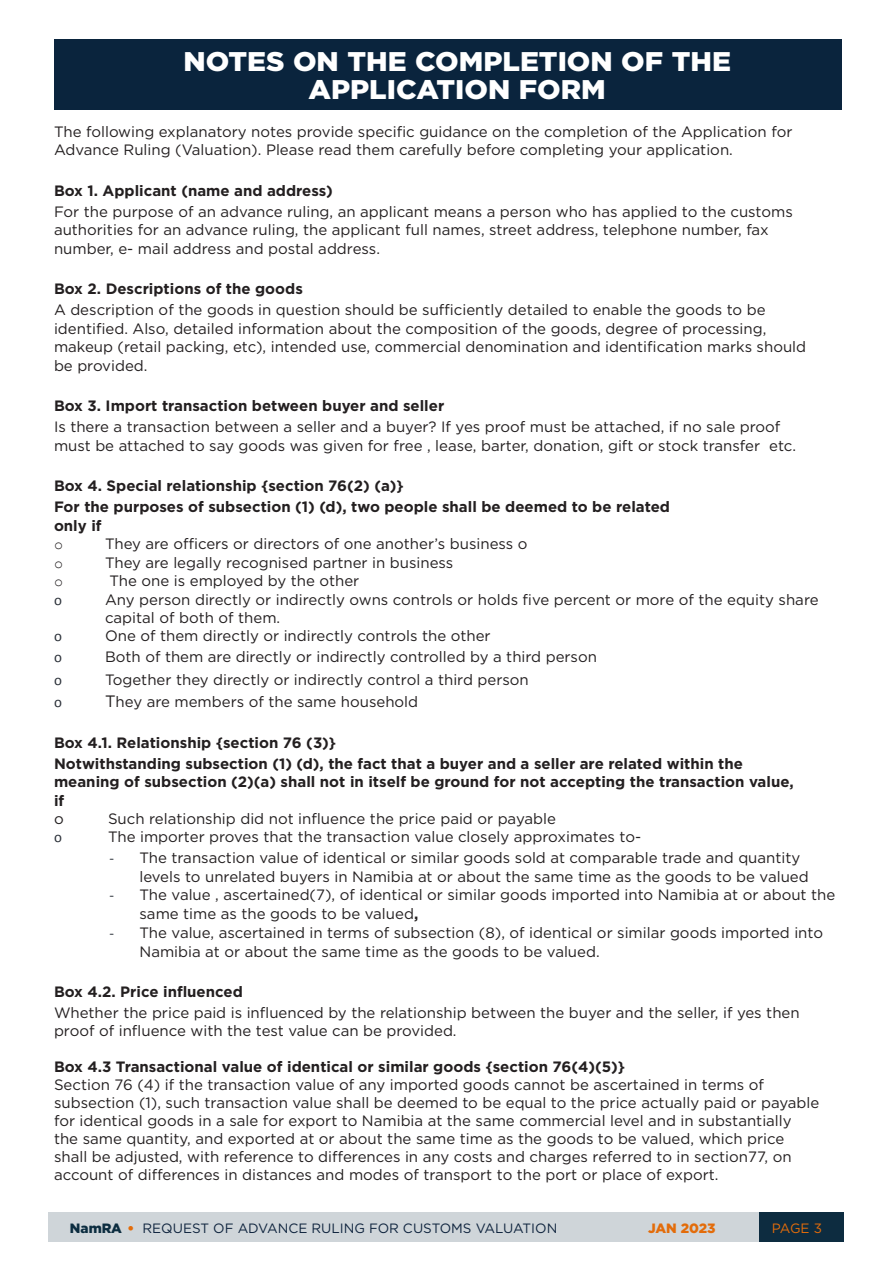
<style>
.page{position:relative;width:893px;height:1263px;background:#fff}
.page>*{position:absolute;margin:0;border:0;box-sizing:border-box;transform-origin:0 0}
.Table_Paragraph{font:900 27px/28px "Gotham";color:#fff;text-align:center;scale:1.05 1}
.t1{font:15px/18.5px "Gotham";color:#231f20}
.t2{font:700 15px/18.5px "Gotham";color:#231f20}
.t3{font:15px "Calibri";color:#2a3038}
.t4{font:15px "Courier New";color:#231f20}
.Table_Paragraph-2{font:13.5px "Gotham";color:#0f243e}
.Table_Paragraph-3{font:900 13.5px "Gotham";color:#e36c0a}
.Table_Paragraph-4{font:13.5px "Gotham";color:#e36c0a}
.s1{font-size:16.5px}
.s2{font-family:"Calibri";color:#2a3038}
.s3{font-weight:700}
.s4{font-weight:900;color:#0c2d40}
.s5{font-weight:900;color:#e36c0a}
</style>
<div class="page">
<div style="left:49px;top:1212px;width:783px;height:30px;background:#cfd5d9"></div>
<div style="left:759px;top:1212px;width:84px;height:30px;background:#0d2c40"></div>
<div style="left:54px;top:39px;width:787px;height:71px;background:#0a243d"></div>
<p class="Table_Paragraph" style="left:183px;top:47px;width:523px">NOTES ON THE COMPLETION OF THE<br>APPLICATION FORM</p>
<p class="t1" style="left:54px;top:122px;width:740px">The following explanatory notes provide specific guidance on the completion of the Application for<br>Advance Ruling (Valuation). Please read them carefully before completing your application.</p>
<p class="t2" style="left:54px;top:181px;width:280px">Box 1. Applicant (name and address)</p>
<p class="t1" style="left:54px;top:202px;width:740px">For the purpose of an advance ruling, an applicant means a person who has applied to the customs authorities for an advance ruling, the applicant full names, street address, telephone number, fax number, e- mail address and postal address.</p>
<p class="t2" style="left:54px;top:280px;width:250px">Box 2. Descriptions of the goods</p>
<p class="t1" style="left:54px;top:300px;width:754px">A description of the goods in question should be sufficiently detailed to enable the goods to be identified. Also, detailed information about the composition of the goods, degree of processing, makeup (retail packing, etc), intended use, commercial denomination and identification marks should be provided.</p>
<p class="t2" style="left:54px;top:397px;width:392px">Box 3. Import transaction between buyer and seller</p>
<p class="t1" style="left:54px;top:417px;width:744px">Is there a transaction between a seller and a buyer? If yes proof must be attached, if no sale proof must be attached to say goods was given for free , lease, barter, donation, gift or stock transfer etc.</p>
<p class="t2" style="left:54px;top:477px;width:351px">Box 4. Special relationship {section 76(2) (a)}</p>
<p class="t2" style="left:54px;top:498px;width:617px">For the purposes of subsection (1) (d), two people shall be deemed to be related only if</p>
<p class="t4" style="left:54px;top:535px;width:10px">o</p>
<p class="t1" style="left:105px;top:534px;width:424px">They are officers or directors of one another’s business o</p>
<p class="t4" style="left:54px;top:554px;width:10px">o</p>
<p class="t1" style="left:105px;top:553px;width:350px">They are legally recognised partner in business</p>
<p class="t4" style="left:54px;top:572px;width:10px">o</p>
<p class="t1" style="left:110px;top:571px;width:251px">The one is employed by the other</p>
<p class="t3" style="left:54px;top:590px;width:9px">o</p>
<p class="t1" style="left:105px;top:590px;width:715px">Any person directly or indirectly owns controls or holds five percent or more of the equity share capital of both of them.</p>
<p class="t3" style="left:54px;top:627px;width:9px">o</p>
<p class="t1" style="left:105px;top:626px;width:387px">One of them directly or indirectly controls the other</p>
<p class="t3" style="left:54px;top:648px;width:9px">o</p>
<p class="t1" style="left:105px;top:647px;width:494px">Both of them are directly or indirectly controlled by a third person</p>
<p class="t3" style="left:54px;top:670px;width:9px">o</p>
<p class="t1" style="left:105px;top:670px;width:425px">Together they directly or indirectly control a third person</p>
<p class="t3" style="left:54px;top:693px;width:9px">o</p>
<p class="t1" style="left:105px;top:692px;width:315px"><span class="s1">T</span>hey are members of the same household</p>
<p class="t2" style="left:54px;top:733px;width:284px">Box 4.1. Relationship {section 76 (3)}</p>
<p class="t2" style="left:54px;top:754px;width:741px">Notwithstanding subsection (1) (d), the fact that a buyer and a seller are related within the meaning of subsection (2)(a) shall not in itself be ground for not accepting the transaction value, if</p>
<p class="t1" style="left:54px;top:809px;width:11px">o</p>
<p class="t1" style="left:108px;top:809px;width:449px">Such relationship did not influence the price paid or payable</p>
<p class="t3" style="left:54px;top:828px;width:9px">o</p>
<p class="t1" style="left:108px;top:827px;width:535px">The importer proves that the transaction value closely approximates to-</p>
<p class="t1" style="left:140px;top:848px;width:671px;text-indent:-30px"><span class="s2">-</span> The transaction value of identical or similar goods sold at comparable trade and quantity levels to unrelated buyers in Namibia at or about the same time as the goods to be valued</p>
<p class="t1" style="left:140px;top:885px;width:697px;text-indent:-30px"><span class="s2">-</span> The value , ascertained(7), of identical or similar goods imported into Namibia at or about the same time as the goods to be valued<span class="s3">,</span></p>
<p class="t1" style="left:140px;top:923px;width:685px;text-indent:-30px"><span class="s2">-</span> The value, ascertained in terms of subsection (8), of identical or similar goods imported into<br>Namibia at or about the same time as the goods to be valued.</p>
<p class="t2" style="left:54px;top:982px;width:190px">Box 4.2. Price influenced</p>
<p class="t1" style="left:54px;top:1003px;width:747px;line-height:18px">Whether the price paid is influenced by the relationship between the buyer and the seller, if yes then proof of influence with the test value can be provided.</p>
<p class="t2" style="left:54px;top:1057px;width:573px">Box 4.3 Transactional value of identical or similar goods {section 76(4)(5)}</p>
<p class="t1" style="left:54px;top:1075px;width:767px;line-height:18px">Section 76 (4) if the transaction value of any imported goods cannot be ascertained in terms of subsection (1), such transaction value shall be deemed to be equal to the price actually paid or payable for identical goods in a sale for export to Namibia at the same commercial level and in substantially the same quantity, and exported at or about the same time as the goods to be valued, which price shall be adjusted, with reference to differences in any costs and charges referred to in section77, on account of differences in distances and modes of transport to the port or place of export.</p>
<p class="Table_Paragraph-2" style="left:70px;top:1220px;width:489px"><span class="s4">NamRA</span> <span class="s5">•</span> REQUEST OF ADVANCE RULING FOR CUSTOMS VALUATION</p>
<p class="Table_Paragraph-3" style="left:648px;top:1219px;width:69px">JAN 2023</p>
<p class="Table_Paragraph-4" style="left:772px;top:1220px;width:52px">PAGE 3</p>
</div>
